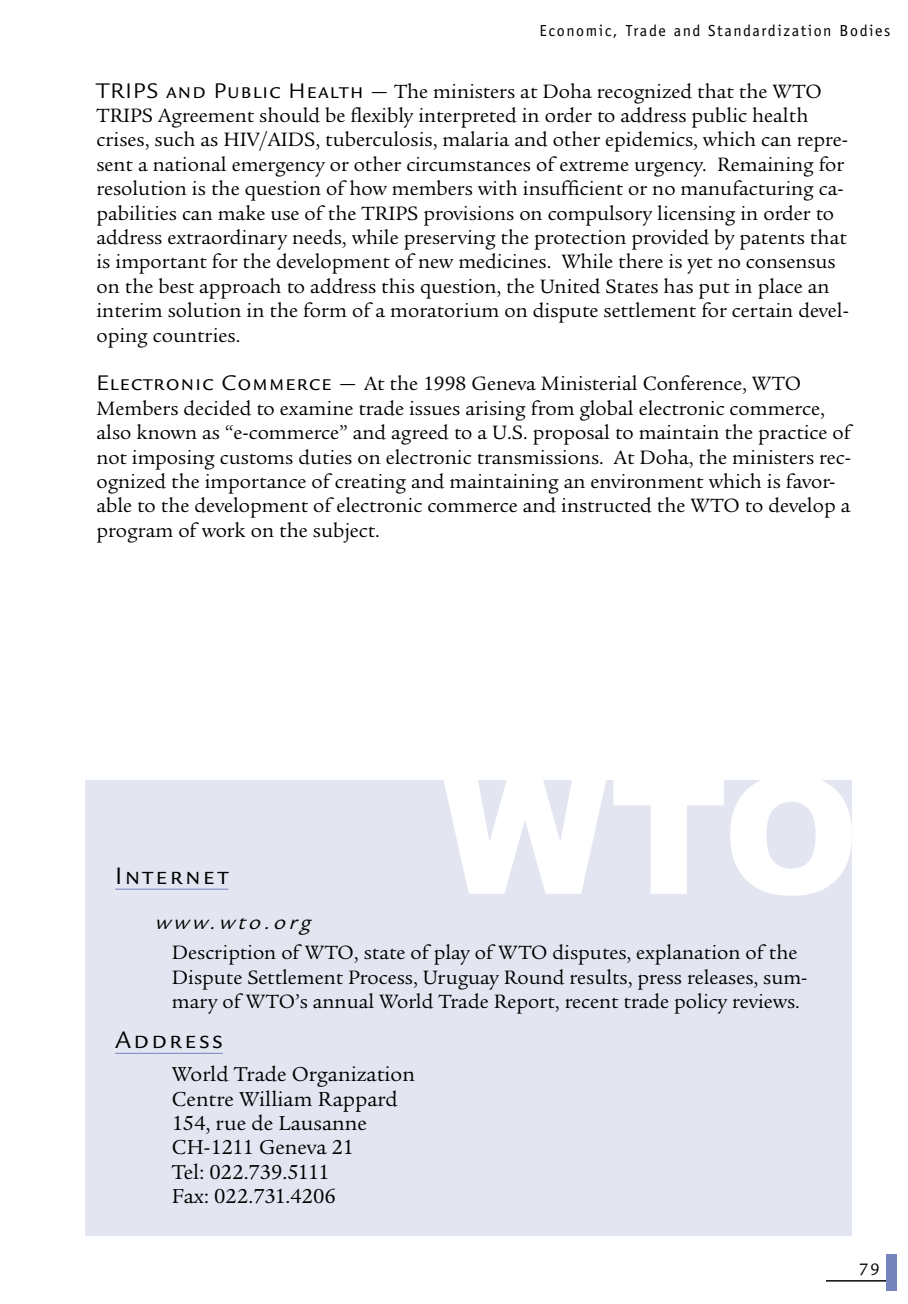
<style>
.page{position:relative;width:908px;height:1304px;background:#fff}
.page>*{position:absolute;margin:0;border:0;box-sizing:border-box;transform-origin:0 0}
.t1{font:900 164px "Arial";color:#fff}
.t2{font:26px "Legacy San ITC Book SC";letter-spacing:.1em;color:#000}
.t3{font:22px/24.4px "Legacy Ser ITC";color:#000}
.t4{font:italic 22px "Legacy San ITC";color:#000}
.t5{font:21px/24.4px "Legacy Ser ITC";color:#000}
.t6{font:18px "Legacy San ITC";color:#000}
.t7{font:16px "Officina Sans";letter-spacing:.1em;color:#000}
.s1{font-family:"Legacy San ITC Book SC";font-size:23px}
</style>
<div class="page">
<hr style="left:825px;top:1280px;width:64px;height:1px;background:#000">
<div style="left:886px;top:1254px;width:10px;height:37px;background:#7584ba"></div>
<div style="left:85px;top:781px;width:765px;height:455px;background:#e3e6f1"></div>
<hr style="left:115px;top:889px;width:113px;height:1px;background:#7584ba">
<hr style="left:115px;top:1053px;width:108px;height:1px;background:#7584ba">
<p class="t7" style="left:539px;top:22px;width:352px">Economic, Trade and Standardization Bodies</p>
<p class="t5" style="left:96px;top:79px;width:753px"><span class="s1">TRIPS and Public Health —</span> The ministers at Doha recognized that the WTO TRIPS Agreement should be flexibly interpreted in order to address public health crises, such as HIV/AIDS, tuberculosis, malaria and other epidemics, which can repre&shy;sent a national emergency or other circumstances of extreme urgency. Remaining for resolution is the question of how members with insufficient or no manufacturing ca&shy;pabilities can make use of the TRIPS provisions on compulsory licensing in order to address extraordinary needs, while preserving the protection provided by patents that is important for the development of new medicines. While there is yet no consensus on the best approach to address this question, the United States has put in place an interim solution in the form of a moratorium on dispute settlement for certain devel&shy;oping countries.</p>
<p class="t5" style="left:96px;top:372px;width:755px"><span class="s1">Electronic Commerce —</span> At the 1998 Geneva Ministerial Conference, WTO Members decided to examine trade issues arising from global electronic commerce, also known as “e-commerce” and agreed to a U.S. proposal to maintain the practice of not imposing customs duties on electronic transmissions. At Doha, the ministers rec&shy;ognized the importance of creating and maintaining an environment which is favor&shy;able to the development of electronic commerce and instructed the WTO to develop a program of work on the subject.</p>
<h1 class="t1" style="left:442px;top:716px;width:418px">WTO</h1>
<p class="t2" style="left:115px;top:861px;width:115px">Internet</p>
<p class="t4" style="left:155px;top:910px;width:163px">www.wto.org</p>
<p class="t5" style="left:172px;top:941px;width:626px">Description of WTO, state of play of WTO disputes, explanation of the</p>
<p class="t5" style="left:172px;top:965px;width:636px">Dispute Settlement Process, Uruguay Round results, press releases, sum&shy;mary of WTO’s annual World Trade Report, recent trade policy reviews.</p>
<p class="t2" style="left:115px;top:1025px;width:109px">Address</p>
<p class="t3" style="left:172px;top:1062px;width:244px">World Trade Organization<br>Centre William Rappard<br>154, rue de Lausanne<br>CH-1211 Geneva 21<br>Tel: 022.739.5111<br>Fax: 022.731.4206</p>
<p class="t6" style="left:858px;top:1259px;width:23px">79</p>
</div>
